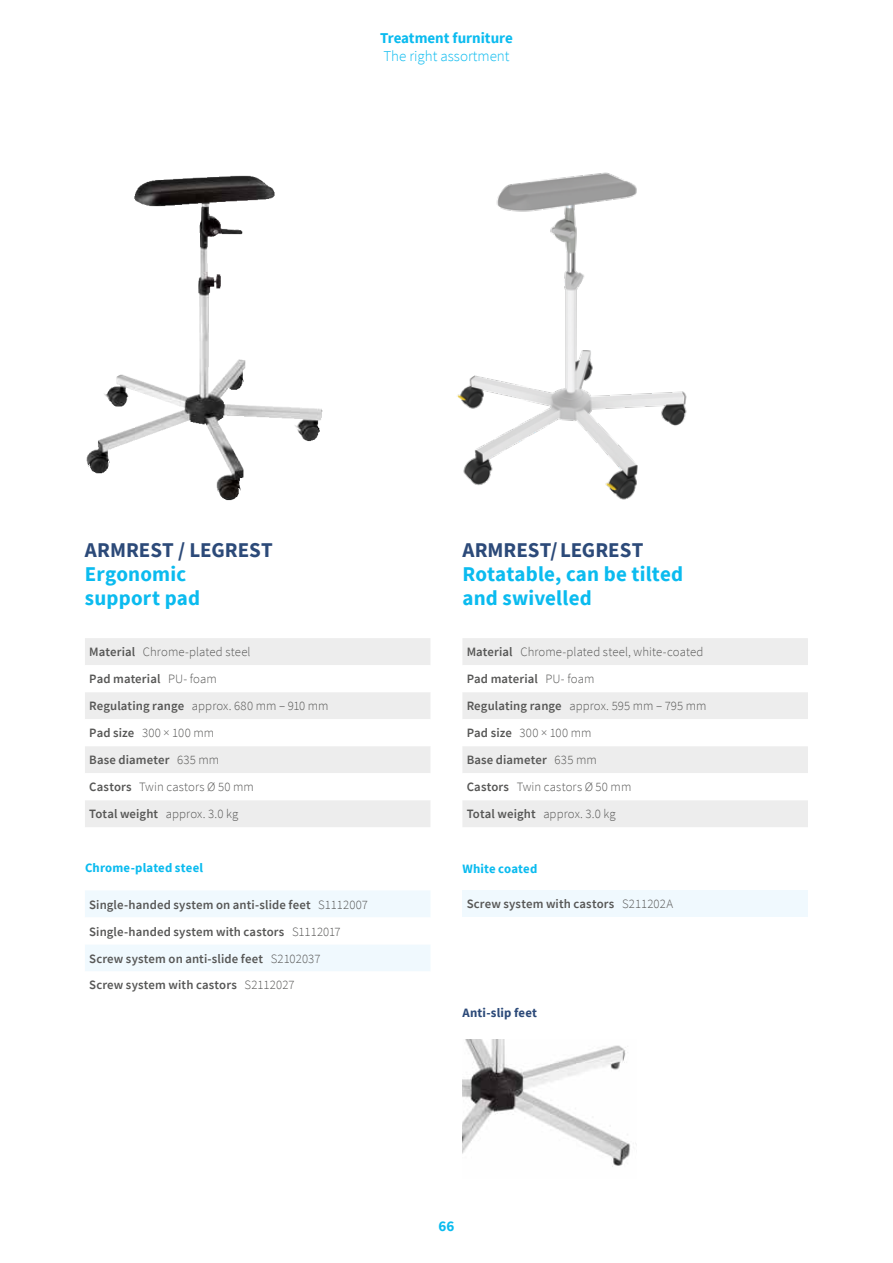
<style>
.page{position:relative;width:893px;height:1263px;background:#fff}
.page>*{position:absolute;margin:0;border:0;box-sizing:border-box;transform-origin:0 0}
.t1{font:700 21px/24px "Source Sans Pro";letter-spacing:.01em;color:#0bbbef}
.t2{font:700 21px "Source Sans Pro";color:#2c4a79}
.t3{font:700 15px "Source Sans Pro";color:#0bbbef}
.t4{font:300 15px "Source Sans Pro";color:#0bbbef}
.t5{font:300 12.75px/27px "Source Sans Pro";letter-spacing:.005em;color:#575756}
.t6{font:600 12.75px/27px "Source Sans Pro";letter-spacing:.01em;color:#575756}
.t7{font:700 12.75px "Source Sans Pro";letter-spacing:.01em;color:#0bbbef}
.t8{font:700 12.75px "Source Sans Pro";letter-spacing:.015em;color:#2c4a79}
.s1{font-weight:600}
.s2{font-weight:300}
</style>
<div class="page">
<svg style="left:85px;top:891px;width:345px;height:80px"></svg>
<div style="left:462px;top:890px;width:346px;height:27px;background:#f0f9fe"></div>
<div style="left:85px;top:638px;width:345px;height:189px;background:#ededed"></div>
<svg style="left:85px;top:665px;width:345px;height:135px"></svg>
<div style="left:462px;top:638px;width:346px;height:189px;background:#ededed"></div>
<svg style="left:462px;top:665px;width:346px;height:135px"></svg>
<img style="left:104px;top:176px;width:126px;height:244px">
<img style="left:462px;top:1039px;width:169px;height:128px">
<img style="left:457px;top:172px;width:230px;height:328px">
<p class="t3" style="left:380px;top:28px;width:134px">Treatment furniture</p>
<p class="t4" style="left:383px;top:47px;width:128px">The right assortment</p>
<h1 class="t2" style="left:85px;top:536px;width:189px">ARMREST / LEGREST</h1>
<h1 class="t1" style="left:85px;top:562px;width:117px">Ergonomic support pad</h1>
<h1 class="t2" style="left:462px;top:536px;width:182px">ARMREST/LEGREST</h1>
<h1 class="t1" style="left:462px;top:562px;width:222px">Rotatable, can be tilted and swivelled</h1>
<p class="t5" style="left:89px;top:638px;width:241px"><span class="s1">Material</span> Chrome-plated steel<br><span class="s1">Pad material</span> PU- foam<br><span class="s1">Regulating range</span> approx. 680 mm – 910 mm<br><span class="s1">Pad size</span> 300 × 100 mm<br><span class="s1">Base diameter</span> 635 mm<br><span class="s1">Castors</span> Twin castors Ø 50 mm<br><span class="s1">Total weight</span> approx. 3.0 kg</p>
<p class="t5" style="left:467px;top:638px;width:241px"><span class="s1">Material</span> Chrome-plated steel, white-coated<br><span class="s1">Pad material</span> PU- foam<br><span class="s1">Regulating range</span> approx. 595 mm – 795 mm<br><span class="s1">Pad size</span> 300 × 100 mm<br><span class="s1">Base diameter</span> 635 mm<br><span class="s1">Castors</span> Twin castors Ø 50 mm<br><span class="s1">Total weight</span> approx. 3.0 kg</p>
<p class="t7" style="left:85px;top:859px;width:120px">Chrome-plated steel</p>
<p class="t7" style="left:462px;top:860px;width:76px">White coated</p>
<p class="t6" style="left:89px;top:891px;width:280px">Single-handed system on anti-slide feet <span class="s2">S1112007<br></span>Single-handed system with castors <span class="s2">S1112017<br></span>Screw system on anti-slide feet <span class="s2">S2102037<br></span>Screw system with castors <span class="s2">S2112027</span></p>
<p class="t6" style="left:467px;top:891px;width:208px">Screw system with castors <span class="s2">S211202A</span></p>
<p class="t8" style="left:462px;top:1004px;width:76px">Anti-slip feet</p>
<p class="t3" style="left:439px;top:1216px;width:17px">66</p>
</div>
